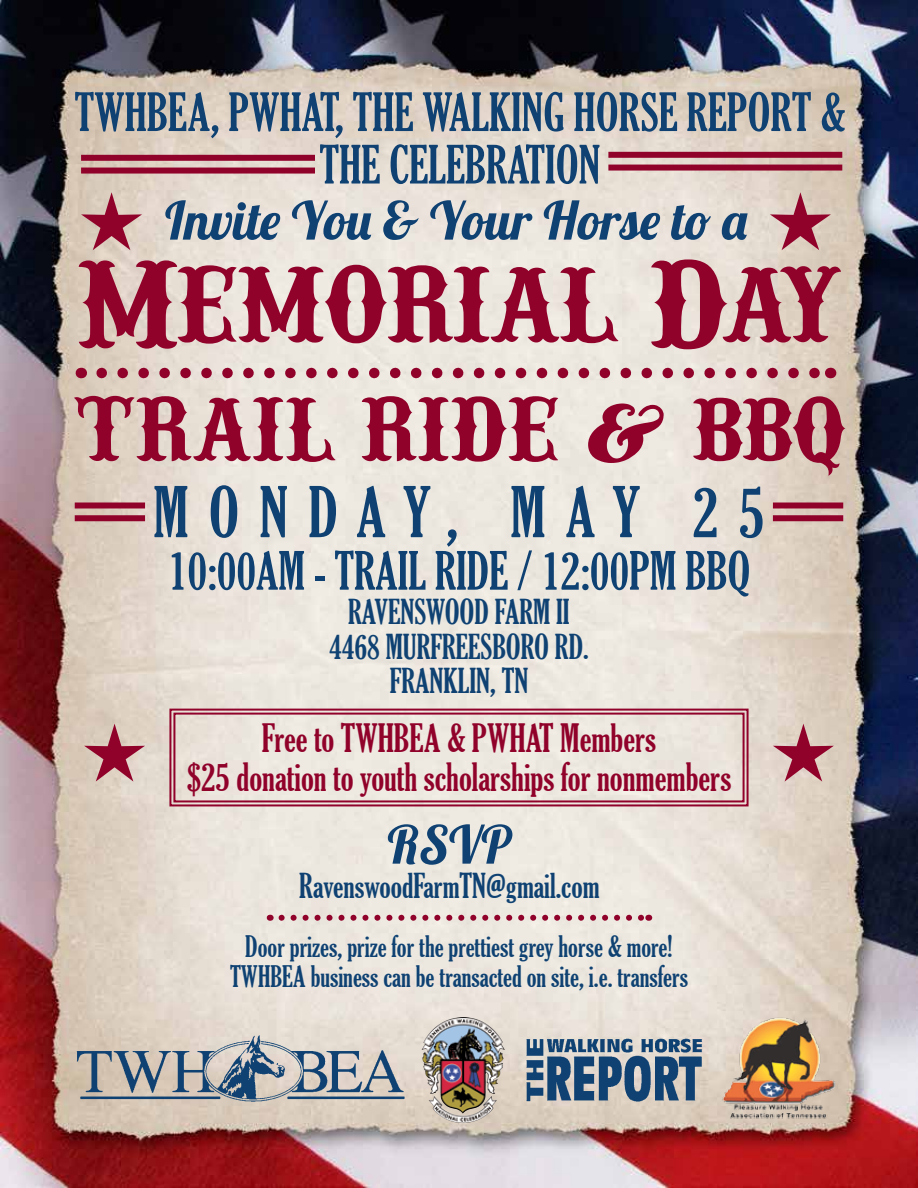
<style>
.page{position:relative;width:918px;height:1188px;background:#fff}
.page>*{position:absolute;margin:0;border:0;box-sizing:border-box;transform-origin:0 0}
.t1{font:700 126px "IFCRAILROAD";color:#91022b}
.t2{font:700 91.5px "IFCRAILROAD";letter-spacing:.02em;color:#91022b}
.t3{font:extra-condensed 67.5px "Gloucester";letter-spacing:.3em;color:#0f4273}
.t4{font:52.5px "Lobster 1.4";color:#0f4273}
.t5{font:extra-condensed 51px/52.5px "Gloucester";color:#0f4273;text-align:center}
.t6{font:extra-condensed 37.5px/39px "Gloucester";color:#91022b;text-align:center}
.t7{font:extra-condensed 33px/34.5px "Gloucester";color:#0f4273;text-align:center}
.t8{font:extra-condensed 28.5px/30px "Gloucester";color:#0f4273;text-align:center}
.s1{font-family:"Antsy Pants";font-weight:400;font-size:75px}
</style>
<div class="page">
<img style="left:0;top:0;width:918px;height:1188px">
<img style="left:69px;top:1031px;width:347px;height:74px">
<img style="left:718px;top:1014px;width:119px;height:109px">
<img style="left:428px;top:1017px;width:34px;height:18px">
<img style="left:517px;top:1035px;width:196px;height:70px">
<svg style="left:102px;top:368px;width:718px;height:10px;background:#c58792"></svg>
<div style="left:81px;top:155px;width:234px;height:6px;background:#91022b"></div>
<div style="left:81px;top:168px;width:234px;height:6px;background:#91022b"></div>
<div style="left:608px;top:152px;width:234px;height:6px;background:#91022b"></div>
<div style="left:608px;top:165px;width:234px;height:6px;background:#91022b"></div>
<svg style="left:81px;top:192px;width:61px;height:58px;background:#c48e90"></svg>
<svg style="left:770px;top:192px;width:61px;height:58px;background:#c59093"></svg>
<svg style="left:84px;top:724px;width:61px;height:58px;background:#c58f92"></svg>
<svg style="left:773px;top:724px;width:61px;height:58px;background:#c69094"></svg>
<svg style="left:168px;top:708px;width:582px;height:99px;background:#e6d9d3"></svg>
<div style="left:173px;top:713px;width:572px;height:89px;border:2px solid #91022b"></div>
<div style="left:75px;top:502px;width:70px;height:6px;background:#91022b"></div>
<div style="left:75px;top:515px;width:70px;height:6px;background:#91022b"></div>
<div style="left:773px;top:502px;width:70px;height:6px;background:#91022b"></div>
<div style="left:773px;top:515px;width:70px;height:6px;background:#91022b"></div>
<svg style="left:282px;top:915px;width:360px;height:6px;background:#c9909a"></svg>
<h3 class="t5" style="left:75px;top:86px;width:772px">TWHBEA, PWHAT, THE WALKING HORSE REPORT &amp;<br>THE CELEBRATION</h3>
<h3 class="t4" style="left:165px;top:187px;width:583px">Invite You &amp; Your Horse to a</h3>
<h1 class="t1" style="left:79px;top:256px;width:764px">Memorial Day</h1>
<h2 class="t2" style="left:74px;top:394px;width:774px">TRAIL RIDE <span class="s1">&amp;</span> BBQ</h2>
<h3 class="t3" style="left:153px;top:474px;width:613px">MONDAY, MAY 25</h3>
<h3 class="t5" style="left:168px;top:545px;width:584px">10:00AM - TRAIL RIDE / 12:00PM BBQ</h3>
<p class="t7" style="left:329px;top:595px;width:261px">RAVENSWOOD FARM II<br>4468 MURFREESBORO RD.<br>FRANKLIN, TN</p>
<h3 class="t6" style="left:187px;top:719px;width:546px">Free to TWHBEA &amp; PWHAT Members<br>$25 donation to youth scholarships for nonmembers</h3>
<h3 class="t4" style="left:388px;top:811px;width:125px">RSVP</h3>
<p class="t7" style="left:299px;top:869px;width:302px">RavenswoodFarmTN@gmail.com</p>
<p class="t8" style="left:230px;top:931px;width:460px">Door prizes, prize for the prettiest grey horse &amp; more!<br>TWHBEA business can be transacted on site, i.e. transfers</p>
</div>
